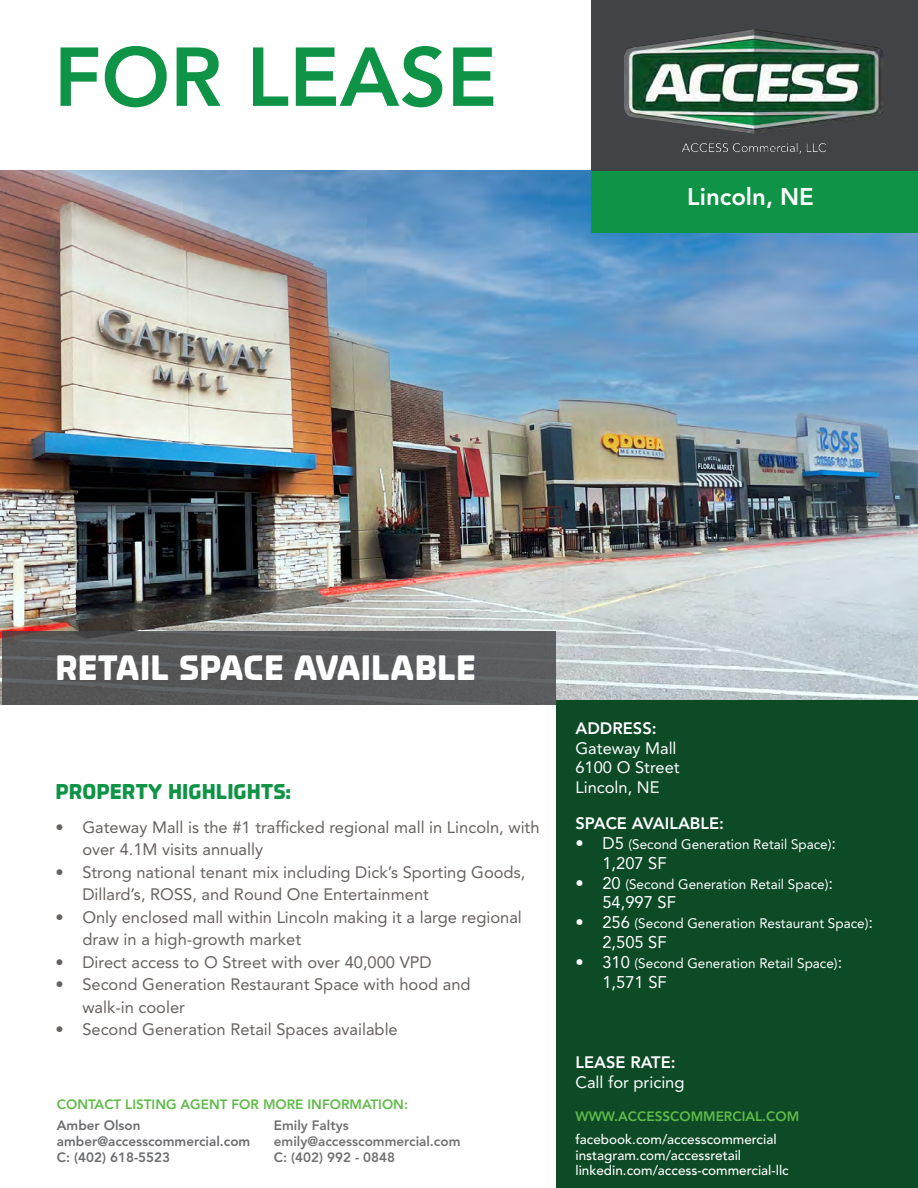
<style>
.page{position:relative;width:918px;height:1188px;background:#fff}
.page>*{position:absolute;margin:0;border:0;box-sizing:border-box;transform-origin:0 0}
.t1{font:800 82.5px "Avenir LT Std";color:#0f9447}
.t2{font:700 34.5px "Systopie";color:#fff}
.t3{font:800 24px "Avenir LT Std";color:#fff}
.t4{font:700 21px "Systopie";color:#0f9447}
.t5{font:16.8px "Avenir LT Std";color:#fff}
.t6{font:16.5px/22.5px "Avenir LT Std";color:#676260}
.t7{font:16.5px/19.8px "Avenir LT Std";color:#fff}
.t8{font:800 16.5px "Avenir LT Std";color:#fff}
.t9{font:13.8px "Avenir LT Std";color:#fff}
.t10{font:500 13.5px/15.8px "Avenir LT Std";color:#fff}
.t11{font:800 13.5px "Avenir LT Std";color:#60bb49}
.t12{font:800 13.5px "Avenir LT Std";color:#717271}
.t13{font:800 13.5px/16.2px "Avenir LT Std";color:#6c6d70}
.s1{font-size:16.8px}
</style>
<div class="page">
<img style="left:1px;top:170px;width:917px;height:535px">
<div style="left:591px;top:170px;width:327px;height:62px;background:#0f9447"></div>
<div style="left:556px;top:700px;width:362px;height:488px;background:#0d4a26"></div>
<div style="left:591px;top:0;width:327px;height:170px;background:#424346"></div>
<img style="left:624px;top:29px;width:259px;height:125px">
<div style="left:2px;top:632px;width:554px;height:73px;background:linear-gradient(to right,#565656,#5c5e61)"></div>
<h1 class="t1" style="left:54px;top:28px;width:445px">FOR LEASE</h1>
<h3 class="t3" style="left:687px;top:183px;width:128px">Lincoln, NE</h3>
<h2 class="t2" style="left:55px;top:642px;width:422px">RETAIL SPACE AVAILABLE</h2>
<p class="t4" style="left:55px;top:776px;width:237px">PROPERTY HIGHLIGHTS:</p>
<p class="t6" style="left:82px;top:816px;width:459px;text-indent:-27px">• Gateway Mall is the #1 trafficked regional mall in Lincoln, with over 4.1M visits annually</p>
<p class="t6" style="left:82px;top:861px;width:444px;text-indent:-27px">• Strong national tenant mix including Dick’s Sporting Goods,<br>Dillard’s, ROSS, and Round One Entertainment</p>
<p class="t6" style="left:82px;top:906px;width:441px;text-indent:-27px">• Only enclosed mall within Lincoln making it a large regional draw in a high-growth market</p>
<p class="t6" style="left:55px;top:951px;width:378px">• Direct access to O Street with over 40,000 VPD</p>
<p class="t6" style="left:82px;top:973px;width:390px;text-indent:-27px">• Second Generation Restaurant Space with hood and walk-in cooler</p>
<p class="t6" style="left:55px;top:1018px;width:344px">• Second Generation Retail Spaces available</p>
<p class="t11" style="left:57px;top:1096px;width:353px">CONTACT LISTING AGENT FOR MORE INFORMATION:</p>
<p class="t13" style="left:57px;top:1117px;width:195px">Amber Olson amber@accesscommercial.com<br>C: (402) 618-5523</p>
<p class="t12" style="left:274px;top:1117px;width:76px">Emily Faltys</p>
<p class="t12" style="left:274px;top:1134px;width:188px">emily@accesscommercial.com</p>
<p class="t12" style="left:274px;top:1150px;width:123px">C: (402) 992 - 0848</p>
<p class="t8" style="left:575px;top:718px;width:83px">ADDRESS:</p>
<p class="t7" style="left:575px;top:738px;width:106px">Gateway Mall<br>6100 O Street<br>Lincoln, NE</p>
<p class="t8" style="left:575px;top:814px;width:150px">SPACE AVAILABLE:</p>
<p class="t9" style="left:575px;top:836px;width:262px"><span class="s1">• D5</span> (Second Generation Retail Space)<span class="s1">:</span></p>
<p class="t5" style="left:602px;top:853px;width:66px">1,207 SF</p>
<p class="t9" style="left:575px;top:876px;width:259px"><span class="s1">• 20</span> (Second Generation Retail Space)<span class="s1">:</span></p>
<p class="t5" style="left:602px;top:893px;width:75px">54,997 SF</p>
<p class="t9" style="left:575px;top:915px;width:299px"><span class="s1">• 256</span> (Second Generation Restaurant Space)<span class="s1">:</span></p>
<p class="t5" style="left:602px;top:932px;width:66px">2,505 SF</p>
<p class="t9" style="left:575px;top:955px;width:268px"><span class="s1">• 310</span> (Second Generation Retail Space)<span class="s1">:</span></p>
<p class="t5" style="left:602px;top:972px;width:66px">1,571 SF</p>
<p class="t8" style="left:575px;top:1053px;width:102px">LEASE RATE:</p>
<p class="t7" style="left:575px;top:1073px;width:111px">Call for pricing</p>
<p class="t11" style="left:575px;top:1108px;width:225px">WWW.ACCESSCOMMERCIAL.COM</p>
<p class="t10" style="left:575px;top:1132px;width:215px">facebook.com/accesscommercial instagram.com/accessretail linkedin.com/access-commercial-llc</p>
</div>
